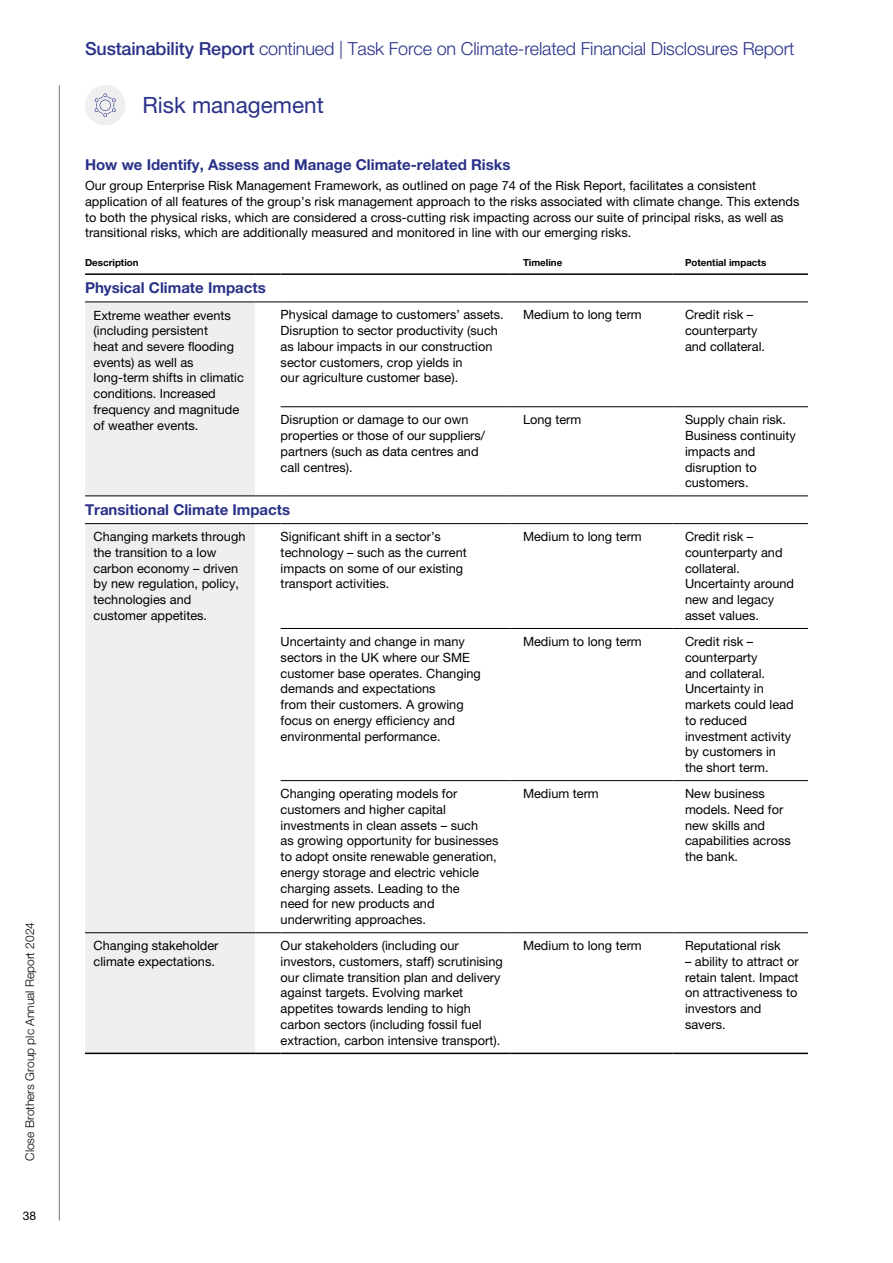
<style>
.page{position:relative;width:893px;height:1263px;background:#fff}
.page>*{position:absolute;margin:0;border:0;box-sizing:border-box;transform-origin:0 0}
.t1{font:22.5px "Helvetica Neue LT Std";color:#293188}
.t2{font:300 18px "Helvetica Neue LT Std";letter-spacing:-.01em;color:#293188}
.t3{font:700 15px "Helvetica Neue LT Std";color:#293188}
.t4{font:12.75px/15.8px "Helvetica Neue LT Std";color:#000}
.t5{font:300 12px "Helvetica Neue LT Std";color:#000}
.t6{font:12px "Helvetica Neue LT Std";color:#000}
.t7{font:700 9.75px "Helvetica Neue LT Std";color:#000}
.s1{font-weight:500}
</style>
<div class="page">
<div style="left:85px;top:303px;width:170px;height:749px;background:#f0eff0"></div>
<hr style="left:85px;top:273px;width:170px;height:2px;background:#000">
<hr style="left:255px;top:273px;width:26px;height:2px;background:#000">
<hr style="left:281px;top:273px;width:229px;height:2px;background:#000">
<svg style="left:510px;top:273px;width:13px;height:2px"></svg>
<hr style="left:523px;top:273px;width:149px;height:2px;background:#000">
<svg style="left:672px;top:273px;width:13px;height:2px"></svg>
<hr style="left:685px;top:273px;width:123px;height:2px;background:#000">
<svg style="left:255px;top:302px;width:26px;height:1px"></svg>
<hr style="left:281px;top:302px;width:229px;height:1px;background:#000">
<svg style="left:510px;top:302px;width:13px;height:1px"></svg>
<hr style="left:523px;top:302px;width:149px;height:1px;background:#000">
<svg style="left:672px;top:302px;width:13px;height:1px"></svg>
<hr style="left:685px;top:302px;width:123px;height:1px;background:#000">
<hr style="left:85px;top:302px;width:170px;height:1px;background:#000">
<hr style="left:281px;top:406px;width:229px;height:1px;background:#000">
<svg style="left:510px;top:406px;width:13px;height:1px"></svg>
<hr style="left:523px;top:406px;width:149px;height:1px;background:#000">
<svg style="left:672px;top:406px;width:13px;height:1px"></svg>
<hr style="left:685px;top:406px;width:123px;height:1px;background:#000">
<svg style="left:255px;top:496px;width:26px;height:1px"></svg>
<hr style="left:281px;top:496px;width:229px;height:1px;background:#000">
<svg style="left:510px;top:496px;width:13px;height:1px"></svg>
<hr style="left:523px;top:496px;width:149px;height:1px;background:#000">
<svg style="left:672px;top:496px;width:13px;height:1px"></svg>
<hr style="left:685px;top:496px;width:123px;height:1px;background:#000">
<svg style="left:255px;top:523px;width:26px;height:1px"></svg>
<hr style="left:281px;top:523px;width:229px;height:1px;background:#000">
<svg style="left:510px;top:523px;width:13px;height:1px"></svg>
<hr style="left:523px;top:523px;width:149px;height:1px;background:#000">
<svg style="left:672px;top:523px;width:13px;height:1px"></svg>
<hr style="left:685px;top:523px;width:123px;height:1px;background:#000">
<hr style="left:85px;top:496px;width:170px;height:1px;background:#000">
<hr style="left:85px;top:523px;width:170px;height:1px;background:#000">
<hr style="left:281px;top:628px;width:229px;height:1px;background:#000">
<svg style="left:510px;top:628px;width:13px;height:1px"></svg>
<hr style="left:523px;top:628px;width:149px;height:1px;background:#000">
<svg style="left:672px;top:628px;width:13px;height:1px"></svg>
<hr style="left:685px;top:628px;width:123px;height:1px;background:#000">
<hr style="left:281px;top:780px;width:229px;height:1px;background:#000">
<svg style="left:510px;top:780px;width:13px;height:1px"></svg>
<hr style="left:523px;top:780px;width:149px;height:1px;background:#000">
<svg style="left:672px;top:780px;width:13px;height:1px"></svg>
<hr style="left:685px;top:780px;width:123px;height:1px;background:#000">
<svg style="left:255px;top:932px;width:26px;height:1px"></svg>
<hr style="left:281px;top:932px;width:229px;height:1px;background:#000">
<svg style="left:510px;top:932px;width:13px;height:1px"></svg>
<hr style="left:523px;top:932px;width:149px;height:1px;background:#000">
<svg style="left:672px;top:932px;width:13px;height:1px"></svg>
<hr style="left:685px;top:932px;width:123px;height:1px;background:#000">
<hr style="left:255px;top:1052px;width:26px;height:2px;background:#000">
<hr style="left:281px;top:1052px;width:229px;height:2px;background:#000">
<svg style="left:510px;top:1052px;width:13px;height:2px"></svg>
<hr style="left:523px;top:1052px;width:149px;height:2px;background:#000">
<svg style="left:672px;top:1052px;width:13px;height:2px"></svg>
<hr style="left:685px;top:1052px;width:123px;height:2px;background:#000">
<hr style="left:85px;top:932px;width:170px;height:1px;background:#000">
<hr style="left:85px;top:1052px;width:170px;height:2px;background:#000">
<div style="left:85px;top:85px;width:40px;height:40px;background:#f0eff0;border-radius:50%"></div>
<svg style="left:95px;top:93px;width:21px;height:24px"></svg>
<hr style="left:59px;top:85px;width:1px;height:1135px;background:#76777a">
<p class="t5" style="left:23px;top:1161px;width:240px;rotate:-90deg">Close Brothers Group plc Annual Report 2024</p>
<p class="t6" style="left:23px;top:1209px;width:15px">38</p>
<h2 class="t2" style="left:85px;top:38px;width:711px"><span class="s1">Sustainability Report</span> continued | Task Force on Climate-related Financial Disclosures Report</h2>
<h1 class="t1" style="left:142px;top:92px;width:183px">Risk management</h1>
<p class="t3" style="left:85px;top:156px;width:427px">How we Identify, Assess and Manage Climate-related Risks</p>
<p class="t4" style="left:85px;top:178px;width:716px">Our group Enterprise Risk Management Framework, as outlined on page 74 of the Risk Report, facilitates a consistent application of all features of the group’s risk management approach to the risks associated with climate change. This extends to both the physical risks, which are considered a cross-cutting risk impacting across our suite of principal risks, as well as transitional risks, which are additionally measured and monitored in line with our emerging risks.</p>
<p class="t7" style="left:85px;top:256px;width:55px">Description</p>
<p class="t7" style="left:523px;top:256px;width:41px">Timeline</p>
<p class="t7" style="left:685px;top:256px;width:83px">Potential impacts</p>
<p class="t3" style="left:85px;top:279px;width:182px">Physical Climate Impacts</p>
<p class="t4" style="left:94px;top:307px;width:152px">Extreme weather events (including persistent<br>heat and severe flooding events) as well as long-term shifts in climatic conditions. Increased frequency and magnitude of weather events.</p>
<p class="t4" style="left:281px;top:307px;width:225px">Physical damage to customers’ assets.<br>Disruption to sector productivity (such as labour impacts in our construction sector customers, crop yields in<br>our agriculture customer base).</p>
<p class="t4" style="left:523px;top:307px;width:120px">Medium to long term</p>
<p class="t4" style="left:685px;top:307px;width:82px">Credit risk – counterparty and collateral.</p>
<p class="t4" style="left:281px;top:412px;width:206px">Disruption or damage to our own properties or those of our suppliers/ partners (such as data centres and call centres).</p>
<p class="t4" style="left:523px;top:412px;width:60px">Long term</p>
<p class="t4" style="left:685px;top:412px;width:112px">Supply chain risk.<br>Business continuity impacts and disruption to customers.</p>
<p class="t3" style="left:85px;top:500px;width:207px">Transitional Climate Impacts</p>
<p class="t4" style="left:94px;top:529px;width:153px">Changing markets through the transition to a low carbon economy – driven by new regulation, policy, technologies and customer appetites.</p>
<p class="t4" style="left:281px;top:529px;width:188px">Significant shift in a sector’s technology – such as the current impacts on some of our existing transport activities.</p>
<p class="t4" style="left:523px;top:529px;width:120px">Medium to long term</p>
<p class="t4" style="left:685px;top:529px;width:111px">Credit risk – counterparty and collateral.<br>Uncertainty around new and legacy asset values.</p>
<p class="t4" style="left:281px;top:633px;width:202px">Uncertainty and change in many sectors in the UK where our SME customer base operates. Changing demands and expectations<br>from their customers. A growing focus on energy efficiency and environmental performance.</p>
<p class="t4" style="left:523px;top:633px;width:120px">Medium to long term</p>
<p class="t4" style="left:685px;top:633px;width:110px">Credit risk – counterparty<br>and collateral.<br>Uncertainty in markets could lead to reduced investment activity by customers in the short term.</p>
<p class="t4" style="left:281px;top:785px;width:219px">Changing operating models for customers and higher capital investments in clean assets – such<br>as growing opportunity for businesses to adopt onsite renewable generation, energy storage and electric vehicle charging assets. Leading to the<br>need for new products and underwriting approaches.</p>
<p class="t4" style="left:523px;top:785px;width:77px">Medium term</p>
<p class="t4" style="left:685px;top:785px;width:107px">New business models. Need for new skills and capabilities across the bank.</p>
<p class="t4" style="left:94px;top:938px;width:126px">Changing stakeholder climate expectations.</p>
<p class="t4" style="left:281px;top:938px;width:224px">Our stakeholders (including our investors, customers, staff) scrutinising our climate transition plan and delivery against targets. Evolving market appetites towards lending to high carbon sectors (including fossil fuel extraction, carbon intensive transport).</p>
<p class="t4" style="left:523px;top:937px;width:120px">Medium to long term</p>
<p class="t4" style="left:685px;top:937px;width:97px">Reputational risk</p>
<p class="t4" style="left:685px;top:953px;width:115px">– ability to attract or retain talent. Impact on attractiveness to investors and savers.</p>
</div>
